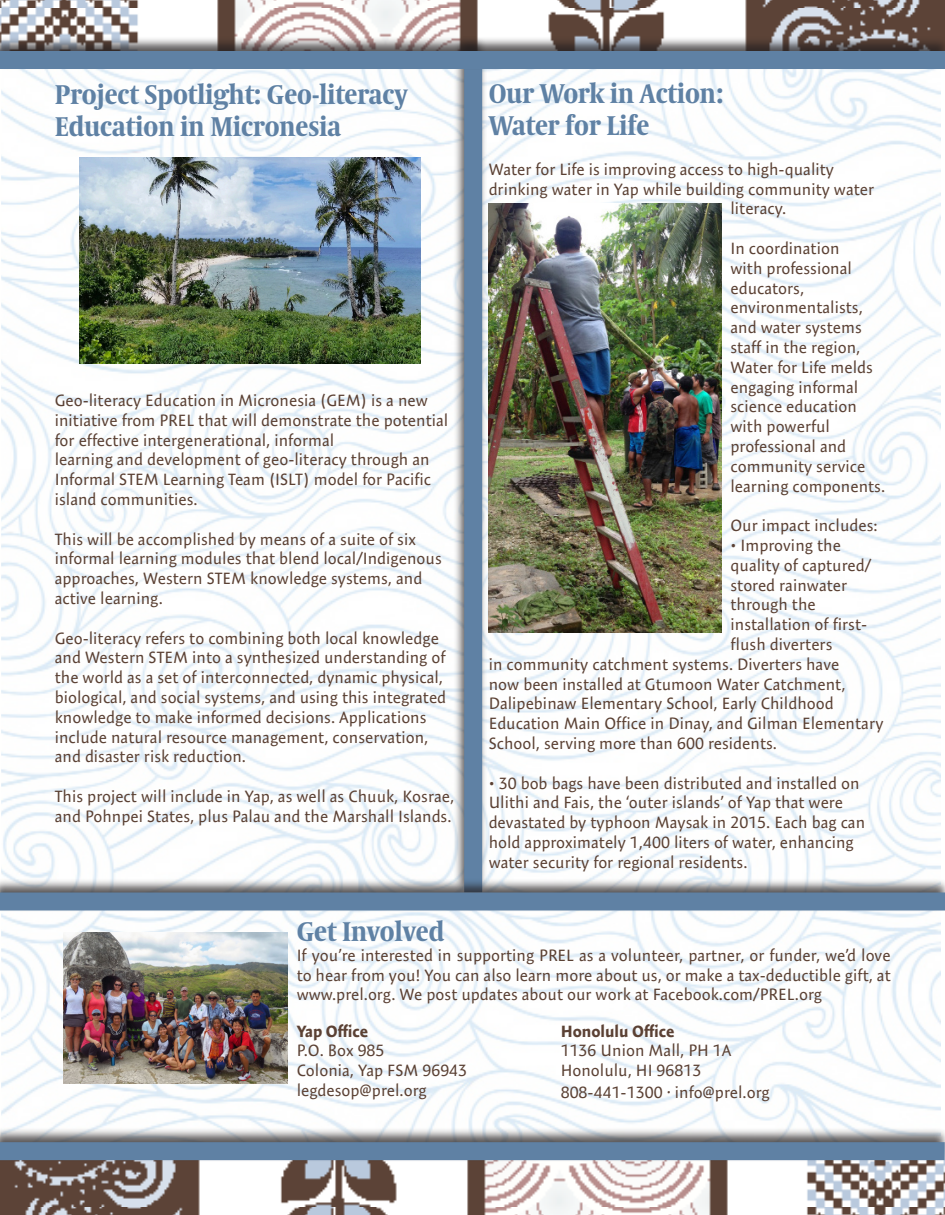
<style>
.page{position:relative;width:945px;height:1215px;background:#fff}
.page>*{position:absolute;margin:0;border:0;box-sizing:border-box;transform-origin:0 0}
.t1{font:700 27px/32.4px "Coranto 2 Headline";color:#5f81a4}
.t2{font:16.5px/19.8px "Expo Sans Pro";color:#5b4134}
.t3{font:700 16.5px "Expo Sans Pro";color:#5b4134}
.s1{font-family:"Candara"}
</style>
<div class="page">
<img style="left:2px;top:71px;width:938px;height:1057px">
<img style="left:0;top:1px;width:944px;height:35px">
<img style="left:1px;top:1162px;width:944px;height:53px">
<div style="left:0;top:1128px;width:945px;height:34px;background:#231f20;opacity:.75"></div>
<div style="left:0;top:1142px;width:945px;height:18px;background:#5f81a4"></div>
<img style="left:79px;top:158px;width:341px;height:206px">
<div style="left:453px;top:36px;width:35px;height:859px;background:#231f20;opacity:.75"></div>
<div style="left:464px;top:51px;width:18px;height:841px;background:#5f81a4"></div>
<div style="left:0;top:878px;width:945px;height:35px;background:#231f20;opacity:.75"></div>
<div style="left:0;top:892px;width:945px;height:18px;background:#5f81a4"></div>
<div style="left:0;top:36px;width:945px;height:35px;background:#231f20;opacity:.75"></div>
<div style="left:0;top:51px;width:945px;height:18px;background:#5f81a4"></div>
<img style="left:64px;top:932px;width:224px;height:151px">
<img style="left:489px;top:204px;width:233px;height:428px">
<p class="t1" style="left:55px;top:77px;width:354px">Project Spotlight: Geo-literacy<br>Education in Micronesia</p>
<p class="t2" style="left:55px;top:390px;width:395px">Geo-literacy Education in Micronesia (GEM) is a new initiative from PREL that will demonstrate the potential for effective intergenerational, informal</p>
<p class="t2" style="left:55px;top:450px;width:376px">learning and development of geo-literacy through an</p>
<p class="t2" style="left:55px;top:469px;width:378px">Informal STEM Learning Team (ISLT) model for Pacific island communities.</p>
<p class="t2" style="left:55px;top:529px;width:389px">This will be accomplished by means of a suite of six informal learning modules that blend local/Indigenous approaches, Western STEM knowledge systems, and active learning.</p>
<p class="t2" style="left:55px;top:628px;width:393px">Geo-literacy refers to combining both local knowledge and Western STEM into a synthesized understanding of the world as a set of interconnected, dynamic physical, biological, and social systems, and using this integrated knowledge to make informed decisions. Applications include natural resource management, conservation, and disaster risk reduction.</p>
<p class="t2" style="left:55px;top:786px;width:401px">This project will include in Yap, as well as Chuuk, Kosrae, and Pohnpei States, plus Palau and the Marshall Islands.</p>
<p class="t1" style="left:489px;top:76px;width:236px">Our Work in Action:</p>
<p class="t1" style="left:489px;top:109px;width:162px">Water for Life</p>
<p class="t2" style="left:489px;top:159px;width:347px">Water for Life is improving access to high-quality</p>
<p class="t2" style="left:489px;top:179px;width:387px">drinking water in Yap while building community water</p>
<p class="t2" style="left:730px;top:199px;width:57px">literacy.</p>
<p class="t2" style="left:730px;top:238px;width:156px">In coordination<br>with professional educators, environmentalists, and water systems staff in the region,<br>Water for Life melds engaging informal science education with powerful professional and community service learning components.</p>
<p class="t2" style="left:730px;top:515px;width:149px">Our impact includes:</p>
<p class="t2" style="left:730px;top:535px;width:112px">• Improving the</p>
<p class="t2" style="left:730px;top:555px;width:142px">quality of captured/</p>
<p class="t2" style="left:730px;top:575px;width:118px">stored rainwater</p>
<p class="t2" style="left:730px;top:595px;width:87px">through the</p>
<p class="t2" style="left:730px;top:614px;width:138px">installation of first-</p>
<p class="t2" style="left:730px;top:634px;width:103px">flush diverters</p>
<p class="t2" style="left:489px;top:654px;width:352px">in community catchment systems. Diverters have</p>
<p class="t2" style="left:489px;top:674px;width:358px">now been installed at Gtumoon Water Catchment,</p>
<p class="t2" style="left:489px;top:694px;width:347px">Dalipebinaw Elementary School, Early Childhood</p>
<p class="t2" style="left:489px;top:713px;width:396px">Education Main Office in Dinay, and Gilman Elementary</p>
<p class="t2" style="left:489px;top:733px;width:290px">School, serving more than 600 residents.</p>
<p class="t2" style="left:489px;top:773px;width:378px">• 30 bob bags have been distributed and installed on Ulithi and Fais, the ‘outer islands’ of Yap that were devastated by typhoon Maysak in 2015. Each bag can hold approximately 1,400 liters of water, enhancing water security for regional residents.</p>
<p class="t1" style="left:297px;top:915px;width:149px">Get Involved</p>
<p class="t2" style="left:297px;top:945px;width:596px;text-align:justify">If you’re interested in supporting PREL as a volunteer, partner, or funder, we’d love to hear from you! You can also learn more about us, or make a tax-deductible gift, at www.prel.org. We post updates about our work at Facebook.com/PREL.org</p>
<p class="t3" style="left:297px;top:1021px;width:73px">Yap Office</p>
<p class="t2" style="left:297px;top:1041px;width:89px">P.O. Box 985</p>
<p class="t2" style="left:297px;top:1060px;width:172px">Colonia, Yap FSM 96943</p>
<p class="t2" style="left:297px;top:1080px;width:131px">legdesop@prel.org</p>
<p class="t3" style="left:561px;top:1021px;width:115px">Honolulu Office</p>
<p class="t2" style="left:561px;top:1041px;width:172px">1136 Union Mall, PH 1A</p>
<p class="t2" style="left:561px;top:1060px;width:142px">Honolulu, HI 96813</p>
<p class="t2" style="left:561px;top:1082px;width:210px">808-441-1300 <span class="s1">·</span> info@prel.org</p>
</div>
